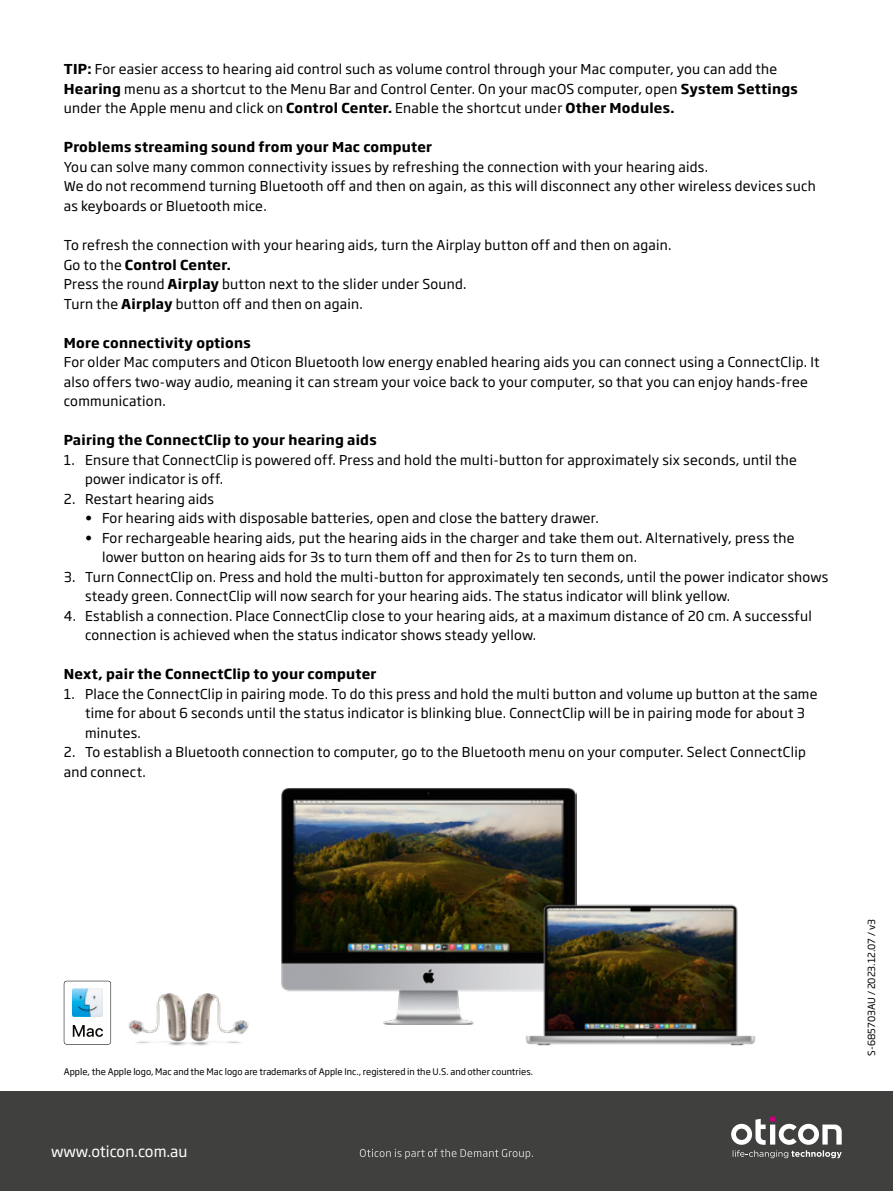
<style>
.page{position:relative;width:893px;height:1191px;background:#fff}
.page>*{position:absolute;margin:0;border:0;box-sizing:border-box;transform-origin:0 0}
.t1{font:15px "Soho Gothic Pro";color:#fff}
.t2{font:13.5px/19.5px "Soho Gothic Pro";letter-spacing:.02em;color:#000}
.t3{font:700 13.5px "Soho Gothic Pro";letter-spacing:.02em;color:#000}
.t4{font:9.75px "Soho Gothic Pro";color:#000}
.t5{font:9px "Soho Gothic Pro";color:#000}
.s1{font-weight:700}
</style>
<div class="page">
<div style="left:0;top:1091px;width:893px;height:100px;background:#40403f"></div>
<svg style="left:731px;top:1116px;width:111px;height:28px"></svg>
<svg style="left:733px;top:1150px;width:109px;height:8px"></svg>
<img style="left:281px;top:788px;width:296px;height:237px">
<img style="left:523px;top:891px;width:233px;height:154px">
<img style="left:87px;top:978px;width:202px;height:68px">
<svg style="left:64px;top:980px;width:47px;height:64px"></svg>
<svg style="left:360px;top:1148px;width:173px;height:11px"></svg>
<p class="t2" style="left:64px;top:59px;width:735px"><span class="s1">TIP:</span> For easier access to hearing aid control such as volume control through your Mac computer, you can add the<br><span class="s1">Hearing</span> menu as a shortcut to the Menu Bar and Control Center. On your macOS computer, open <span class="s1">System Settings </span>under the Apple menu and click on <span class="s1">Control Center.</span> Enable the shortcut under <span class="s1">Other Modules.</span></p>
<p class="t3" style="left:64px;top:137px;width:370px">Problems streaming sound from your Mac computer</p>
<p class="t2" style="left:64px;top:156px;width:753px">You can solve many common connectivity issues by refreshing the connection with your hearing aids.<br>We do not recommend turning Bluetooth off and then on again, as this will disconnect any other wireless devices such as keyboards or Bluetooth mice.</p>
<p class="t2" style="left:64px;top:234px;width:609px">To refresh the connection with your hearing aids, turn the Airplay button off and then on again.<br>Go to the <span class="s1">Control Center.<br></span>Press the round <span class="s1">Airplay</span> button next to the slider under Sound.<br>Turn the <span class="s1">Airplay</span> button off and then on again.</p>
<p class="t3" style="left:64px;top:332px;width:188px">More connectivity options</p>
<p class="t2" style="left:64px;top:351px;width:757px">For older Mac computers and Oticon Bluetooth low energy enabled hearing aids you can connect using a ConnectClip. It also offers two-way audio, meaning it can stream your voice back to your computer, so that you can enjoy hands-free communication.</p>
<p class="t3" style="left:64px;top:429px;width:314px">Pairing the ConnectClip to your hearing aids</p>
<p class="t2" style="left:85px;top:449px;width:713px;text-indent:-21px">1. Ensure that ConnectClip is powered off. Press and hold the multi-button for approximately six seconds, until the power indicator is off.</p>
<p class="t2" style="left:64px;top:488px;width:152px">2. Restart hearing aids</p>
<p class="t2" style="left:85px;top:507px;width:515px">• For hearing aids with disposable batteries, open and close the battery drawer.</p>
<p class="t2" style="left:102px;top:527px;width:694px;text-indent:-17px">• For rechargeable hearing aids, put the hearing aids in the charger and take them out. Alternatively, press the lower button on hearing aids for 3s to turn them off and then for 2s to turn them on.</p>
<p class="t2" style="left:85px;top:566px;width:745px;text-indent:-21px">3. Turn ConnectClip on. Press and hold the multi-button for approximately ten seconds, until the power indicator shows steady green. ConnectClip will now search for your hearing aids. The status indicator will blink yellow.</p>
<p class="t2" style="left:85px;top:605px;width:728px;text-indent:-21px">4. Establish a connection. Place ConnectClip close to your hearing aids, at a maximum distance of 20 cm. A successful connection is achieved when the status indicator shows steady yellow.</p>
<p class="t3" style="left:64px;top:663px;width:314px">Next, pair the ConnectClip to your computer</p>
<p class="t2" style="left:85px;top:683px;width:734px;text-indent:-21px">1. Place the ConnectClip in pairing mode. To do this press and hold the multi button and volume up button at the same time for about 6 seconds until the status indicator is blinking blue. ConnectClip will be in pairing mode for about 3 minutes.</p>
<p class="t2" style="left:64px;top:741px;width:744px">2. To establish a Bluetooth connection to computer, go to the Bluetooth menu on your computer. Select ConnectClip and connect.</p>
<p class="t5" style="left:64px;top:1064px;width:471px">Apple, the Apple logo, Mac and the Mac logo are trademarks of Apple Inc., registered in the U.S. and other countries.</p>
<p class="t1" style="left:51px;top:1139px;width:138px">www.oticon.com.au</p>
<p class="t4" style="left:864px;top:1055px;width:138px;rotate:-90deg">S-685703AU / 2023.12.07 / v3</p>
</div>
